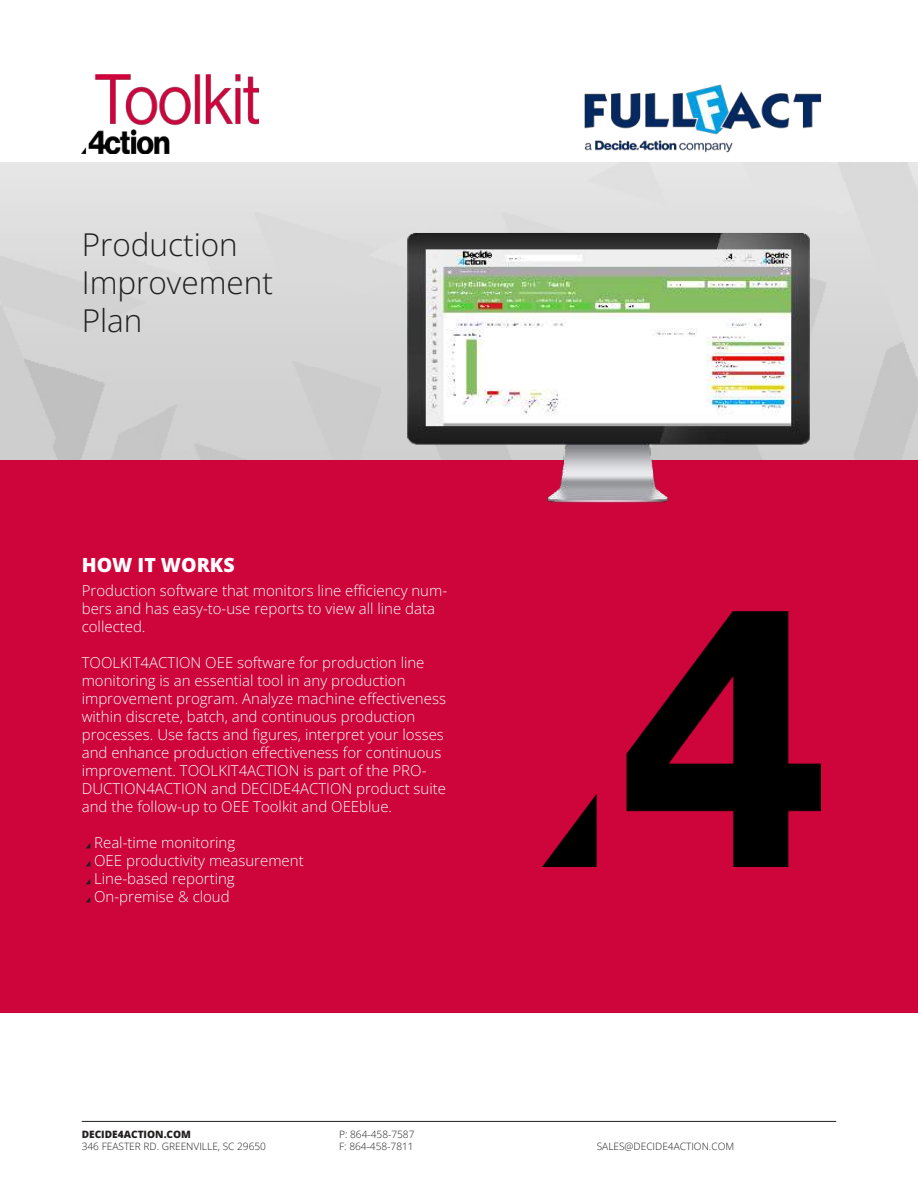
<style>
.page{position:relative;width:918px;height:1188px;background:#fff}
.page>*{position:absolute;margin:0;border:0;box-sizing:border-box;transform-origin:0 0}
.t1{font:300 31.5px/37.8px "Open Sans";color:#221f1f}
.t2{font:800 19.5px "Open Sans";color:#fff}
.t3{font:300 15px/18px "Open Sans";color:#fff}
.t4{font:300 10.2px/12.1px "Open Sans";color:#221f1f}
.t5{font:800 10.2px "Open Sans";color:#221f1f}
</style>
<div class="page">
<hr style="left:82px;top:1121px;width:754px;height:1px;background:#221f1f">
<div style="left:0;top:460px;width:918px;height:553px;background:#cd053b"></div>
<svg style="left:86px;top:843px;width:4px;height:5px"></svg>
<svg style="left:86px;top:861px;width:4px;height:5px"></svg>
<svg style="left:86px;top:879px;width:4px;height:5px"></svg>
<svg style="left:86px;top:897px;width:4px;height:5px"></svg>
<img style="left:82px;top:75px;width:176px;height:78px">
<img style="left:542px;top:611px;width:278px;height:255px">
<img style="left:391px;top:200px;width:434px;height:303px">
<img style="left:584px;top:84px;width:238px;height:69px">
<h1 class="t1" style="left:82px;top:229px;width:193px">Production<br>Improvement<br>Plan</h1>
<h2 class="t2" style="left:82px;top:554px;width:154px">HOW IT WORKS</h2>
<p class="t3" style="left:82px;top:582px;width:367px">Production software that monitors line e昀케ciency num&shy;bers and has easy-to-use reports to view all line data collected.</p>
<p class="t3" style="left:82px;top:655px;width:366px">TOOLKIT4ACTION OEE software for production line monitoring is an essential tool in any production improvement program. Analyze machine e昀昀ectiveness within discrete, batch, and continuous production processes. Use facts and 昀椀gures, interpret your losses and enhance production e昀昀ectiveness for continuous improvement. TOOLKIT4ACTION is part of the PRO-DUCTION4ACTION and DECIDE4ACTION product suite and the follow-up to OEE Toolkit and OEEblue.</p>
<p class="t3" style="left:94px;top:835px;width:211px">Real-time monitoring<br>OEE productivity measurement<br>Line-based reporting<br>On-premise &amp; cloud</p>
<p class="t5" style="left:82px;top:1129px;width:111px">DECIDE4ACTION.COM</p>
<p class="t4" style="left:82px;top:1141px;width:186px">346 FEASTER RD. GREENVILLE, SC 29650</p>
<p class="t4" style="left:339px;top:1129px;width:77px">P: 864-458-7587<br>F: 864-458-7811</p>
<p class="t4" style="left:597px;top:1141px;width:139px">SALES@DECIDE4ACTION.COM</p>
</div>
